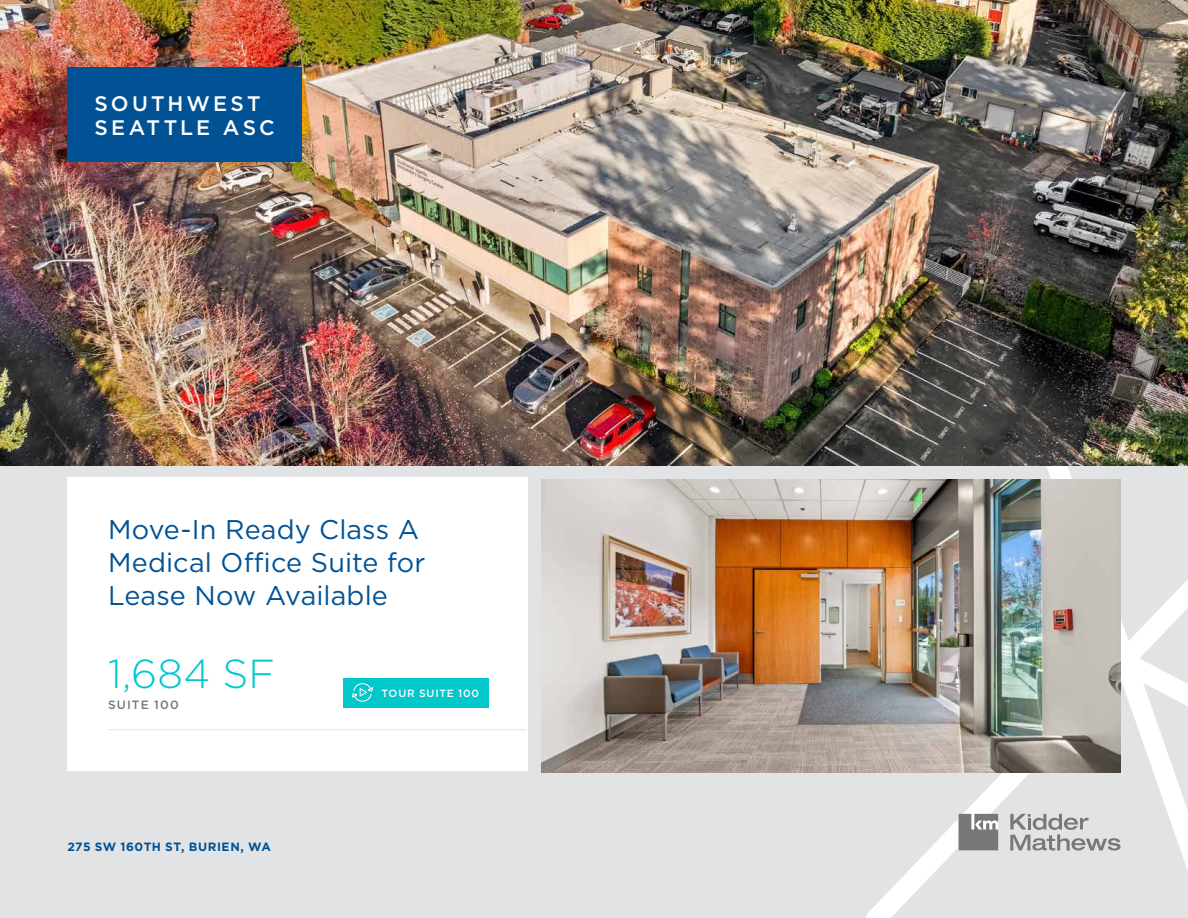
<style>
.page{position:relative;width:1188px;height:918px;background:#e2e3e5}
.page>*{position:absolute;margin:0;border:0;box-sizing:border-box;transform-origin:0 0}
.Factoid_-_Bright_Blue_Healthcare-Realty{font:300 40.5px "Gotham";color:#02c8cb}
.Callout_Text_-_Blue_Healthcare-Realty{font:27px/33px "Gotham";letter-spacing:.005em;color:#005294}
.t1{font:500 21px/24px "Gotham";letter-spacing:.15em;color:#fff}
.t2{font:700 12px "Gotham";letter-spacing:.04em;color:#005294}
.Factoid_Details_Healthcare-Realty{font:500 12px "Gotham";letter-spacing:.1em;color:#787878}
.Map_Highlight_-_Bold_-_Ash_2023{font:500 10.5px "Gotham";letter-spacing:.08em;color:#fff}
</style>
<div class="page">
<svg style="left:865px;top:466px;width:323px;height:452px"></svg>
<img style="left:0;top:0;width:1188px;height:466px">
<div style="left:68px;top:477px;width:460px;height:294px;background:#fff"></div>
<img style="left:542px;top:479px;width:578px;height:293px">
<hr style="left:108px;top:729px;width:418px;height:1px;background:#e2e3e5">
<div style="left:344px;top:678px;width:145px;height:30px;background:#02c8cb"></div>
<svg style="left:351px;top:683px;width:22px;height:19px"></svg>
<div style="left:68px;top:68px;width:234px;height:94px;background:#005294"></div>
<div style="left:958px;top:814px;width:40px;height:36px;background:#bbb"></div>
<svg style="left:1010px;top:814px;width:110px;height:37px"></svg>
<svg style="left:959px;top:814px;width:39px;height:37px"></svg>
<p class="t1" style="left:94px;top:92px;width:182px">SOUTHWEST<br>SEATTLE ASC</p>
<p class="Callout_Text_-_Blue_Healthcare-Realty" style="left:108px;top:513px;width:319px">Move-In Ready Class A<br>Medical Office Suite for<br>Lease Now Available</p>
<p class="Factoid_-_Bright_Blue_Healthcare-Realty" style="left:108px;top:648px;width:169px">1,684 SF</p>
<p class="Factoid_Details_Healthcare-Realty" style="left:108px;top:697px;width:72px">SUITE 100</p>
<p class="t2" style="left:68px;top:838px;width:205px">275 SW 160TH ST, BURIEN, WA</p>
<p class="Map_Highlight_-_Bold_-_Ash_2023" style="left:381px;top:686px;width:99px">TOUR SUITE 100</p>
</div>
